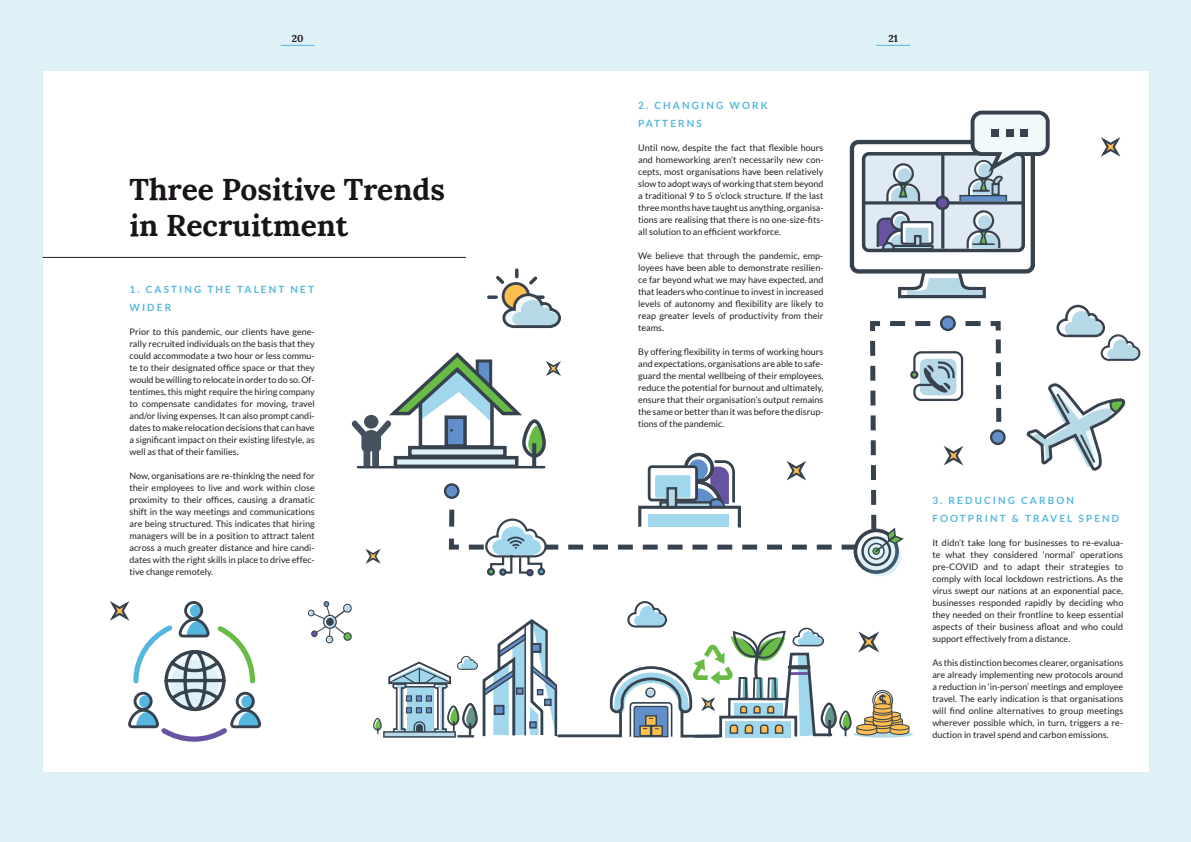
<style>
.page{position:relative;width:1191px;height:842px;background:#def1f7}
.page>*{position:absolute;margin:0;border:0;box-sizing:border-box;transform-origin:0 0}
.t1{font:700 30px/36px "Lora";color:#19141a}
.t2{font:700 10px/18px "Lato";letter-spacing:.21em;color:#55b7e0}
.t3{font:700 10px "Lora";color:#19141a}
.t4{font:9px/12px "Lato";color:#231f20;text-align:justify}
</style>
<div class="page">
<div style="left:43px;top:71px;width:1105px;height:700px;background:#fff"></div>
<svg style="left:487px;top:268px;width:74px;height:51px"></svg>
<svg style="left:502px;top:319px;width:365px;height:217px"></svg>
<div style="left:487px;top:568px;width:8px;height:8px;border:2px solid #37424f;border-radius:50%"></div>
<div style="left:499px;top:568px;width:7px;height:8px;border:2px solid #37424f;border-radius:50%"></div>
<div style="left:526px;top:569px;width:7px;height:7px;border:2px solid #37424f;border-radius:50%"></div>
<svg style="left:110px;top:601px;width:150px;height:141px"></svg>
<svg style="left:373px;top:601px;width:537px;height:137px"></svg>
<svg style="left:855px;top:530px;width:42px;height:42px"></svg>
<svg style="left:859px;top:536px;width:42px;height:40px"></svg>
<div style="left:872px;top:547px;width:8px;height:8px;border:1px solid #37424f;border-radius:50%"></div>
<div style="left:867px;top:543px;width:17px;height:17px;border:1px solid #37424f;border-radius:50%"></div>
<div style="left:861px;top:536px;width:30px;height:30px;border:2px solid #37424f;border-radius:50%"></div>
<svg style="left:351px;top:350px;width:510px;height:225px"></svg>
<svg style="left:308px;top:601px;width:44px;height:43px"></svg>
<hr style="left:281px;top:45px;width:34px;height:1px;background:#55b7e0">
<hr style="left:43px;top:257px;width:423px;height:1px;background:#231f20">
<div style="left:849px;top:140px;width:186px;height:134px;border:4px solid #37424f;border-radius:7px"></div>
<div style="left:862px;top:152px;width:163px;height:100px;border:3px solid #37424f;border-radius:5px"></div>
<hr style="left:863px;top:201px;width:160px;height:3px;background:#37424f">
<svg style="left:867px;top:44px;width:274px;height:510px"></svg>
<div style="left:991px;top:129px;width:7px;height:8px;background:#37424f"></div>
<div style="left:1005px;top:129px;width:8px;height:8px;background:#37424f"></div>
<div style="left:1020px;top:129px;width:8px;height:8px;background:#37424f"></div>
<div style="left:936px;top:197px;width:12px;height:12px;background:#6753a2;border-radius:50%"></div>
<div style="left:935px;top:196px;width:14px;height:14px;border:3px solid #37424f;border-radius:50%"></div>
<p class="t3" style="left:292px;top:30px;width:13px">20</p>
<p class="t3" style="left:888px;top:30px;width:11px">21</p>
<h1 class="t1" style="left:129px;top:168px;width:317px">Three Positive Trends in Recruitment</h1>
<p class="t2" style="left:129px;top:281px;width:186px">1. CASTING THE TALENT NET<br>WIDER</p>
<p class="t4" style="left:129px;top:326px;width:187px">Prior to this pandemic, our clients have gene&shy;rally recruited individuals on the basis that they could accommodate a two hour or less commu&shy;te to their designated office space or that they would be willing to relocate in order to do so. Of&shy;tentimes, this might require the hiring company to compensate candidates for moving, travel and/or living expenses. It can also prompt candi&shy;dates to make relocation decisions that can have a significant impact on their existing lifestyle, as well as that of their families.</p>
<p class="t4" style="left:129px;top:470px;width:187px">Now, organisations are re-thinking the need for their employees to live and work within close proximity to their offices, causing a dramatic shift in the way meetings and communications are being structured. This indicates that hiring managers will be in a position to attract talent across a much greater distance and hire candi&shy;dates with the right skills in place to drive effec&shy;tive change remotely.</p>
<p class="t2" style="left:638px;top:97px;width:131px">2. CHANGING WORK<br>PATTERNS</p>
<p class="t4" style="left:638px;top:142px;width:187px">Until now, despite the fact that flexible hours and homeworking aren’t necessarily new con&shy;cepts, most organisations have been relatively slow to adopt ways of working that stem beyond a traditional 9 to 5 o’clock structure. If the last three months have taught us anything, organisa&shy;tions are realising that there is no one-size-fits&shy;all solution to an efficient workforce.</p>
<p class="t4" style="left:638px;top:250px;width:187px">We believe that through the pandemic, emp&shy;loyees have been able to demonstrate resilien&shy;ce far beyond what we may have expected, and that leaders who continue to invest in increased levels of autonomy and flexibility are likely to reap greater levels of productivity from their teams.</p>
<p class="t4" style="left:638px;top:346px;width:187px">By offering flexibility in terms of working hours and expectations, organisations are able to safe&shy;guard the mental wellbeing of their employees, reduce the potential for burnout and ultimately, ensure that their organisation’s output remains the same or better than it was before the disrup&shy;tions of the pandemic.</p>
<p class="t2" style="left:932px;top:491px;width:188px">3. REDUCING CARBON<br>FOOTPRINT &amp; TRAVEL SPEND</p>
<p class="t4" style="left:932px;top:537px;width:192px">It didn’t take long for businesses to re-evalua&shy;te what they considered ‘normal’ operations pre-COVID and to adapt their strategies to comply with local lockdown restrictions. As the virus swept our nations at an exponential pace, businesses responded rapidly by deciding who they needed on their frontline to keep essential aspects of their business afloat and who could support effectively from a distance.</p>
<p class="t4" style="left:932px;top:657px;width:192px">As this distinction becomes clearer, organisations are already implementing new protocols around a reduction in ‘in-person’ meetings and employee travel. The early indication is that organisations will find online alternatives to group meetings wherever possible which, in turn, triggers a re&shy;duction in travel spend and carbon emissions.</p>
</div>
